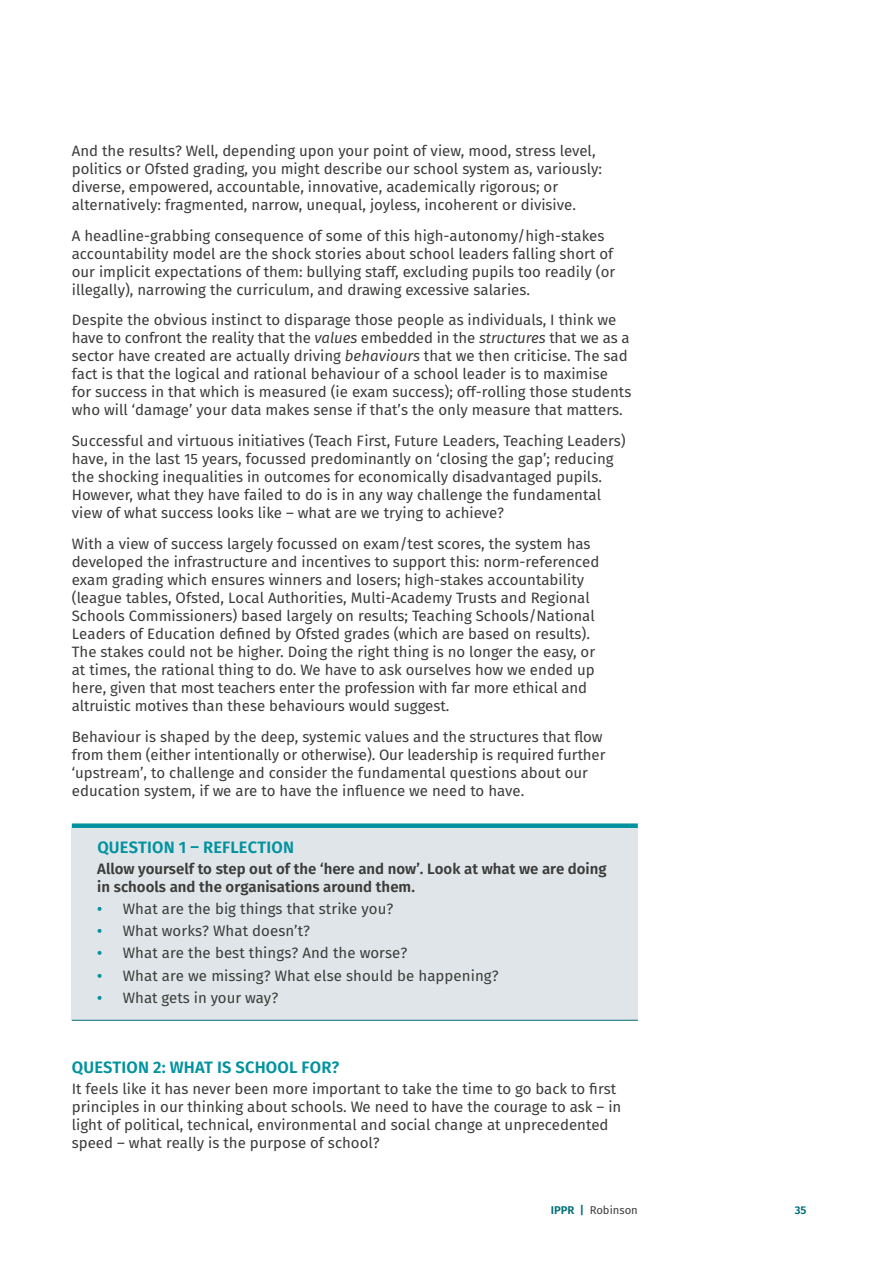
<style>
.page{position:relative;width:893px;height:1263px;background:#fff}
.page>*{position:absolute;margin:0;border:0;box-sizing:border-box;transform-origin:0 0}
.t1{font:600 16.5px "Fira Sans";letter-spacing:.01em;color:#00929e}
.t2{font:15px/18px "Fira Sans";color:#3c3c3b}
.t3{font:600 15px/18px "Fira Sans";color:#3c3c3b}
.t4{font:11.25px "Fira Sans";color:#3c3c3b}
.t5{font:600 11.25px "Fira Sans";color:#006d77}
.s1{font-style:italic}
.s2{font-weight:600;color:#00929e}
.s3{font-weight:600;color:#006d77}
</style>
<div class="page">
<div style="left:72px;top:828px;width:566px;height:29px;background:#dfe5e8"></div>
<div style="left:72px;top:823px;width:566px;height:5px;background:#00929e"></div>
<div style="left:72px;top:849px;width:566px;height:59px;background:#dfe5e8"></div>
<div style="left:72px;top:890px;width:566px;height:40px;background:#dfe5e8"></div>
<div style="left:72px;top:912px;width:566px;height:41px;background:#dfe5e8"></div>
<div style="left:72px;top:934px;width:566px;height:41px;background:#dfe5e8"></div>
<div style="left:72px;top:956px;width:566px;height:41px;background:#dfe5e8"></div>
<div style="left:72px;top:979px;width:566px;height:40px;background:#dfe5e8"></div>
<hr style="left:72px;top:1020px;width:566px;height:1px;background:#006d77">
<p class="t2" style="left:72px;top:142px;width:532px">And the results? Well, depending upon your point of view, mood, stress level, politics or Ofsted grading, you might describe our school system as, variously: diverse, empowered, accountable, innovative, academically rigorous; or alternatively: fragmented, narrow, unequal, joyless, incoherent or divisive.</p>
<p class="t2" style="left:72px;top:226px;width:545px">A headline-grabbing consequence of some of this high-autonomy/high-stakes accountability model are the shock stories about school leaders falling short of our implicit expectations of them: bullying staff, excluding pupils too readily (or illegally), narrowing the curriculum, and drawing excessive salaries.</p>
<p class="t2" style="left:72px;top:311px;width:561px">Despite the obvious instinct to disparage those people as individuals, I think we have to confront the reality that the <span class="s1">values</span> embedded in the <span class="s1">structures</span> that we as a sector have created are actually driving <span class="s1">behaviours</span> that we then criticise. The sad fact is that the logical and rational behaviour of a school leader is to maximise<br>for success in that which is measured (ie exam success); off-rolling those students who will ‘damage’ your data makes sense if that’s the only measure that matters.</p>
<p class="t2" style="left:72px;top:432px;width:555px">Successful and virtuous initiatives (Teach First, Future Leaders, Teaching Leaders) have, in the last 15 years, focussed predominantly on ‘closing the gap’; reducing the shocking inequalities in outcomes for economically disadvantaged pupils.<br>However, what they have failed to do is in any way challenge the fundamental view of what success looks like – what are we trying to achieve?</p>
<p class="t2" style="left:72px;top:535px;width:529px">With a view of success largely focussed on exam/test scores, the system has developed the infrastructure and incentives to support this: norm-referenced exam grading which ensures winners and losers; high-stakes accountability (league tables, Ofsted, Local Authorities, Multi-Academy Trusts and Regional Schools Commissioners) based largely on results; Teaching Schools/National Leaders of Education defined by Ofsted grades (which are based on results).<br>The stakes could not be higher. Doing the right thing is no longer the easy, or at times, the rational thing to do. We have to ask ourselves how we ended up here, given that most teachers enter the profession with far more ethical and altruistic motives than these behaviours would suggest.</p>
<p class="t2" style="left:72px;top:727px;width:535px">Behaviour is shaped by the deep, systemic values and the structures that flow from them (either intentionally or otherwise). Our leadership is required further ‘upstream’, to challenge and consider the fundamental questions about our education system, if we are to have the influence we need to have.</p>
<p class="t1" style="left:97px;top:836px;width:198px">QUESTION 1 – REFLECTION</p>
<p class="t3" style="left:97px;top:859px;width:511px">Allow yourself to step out of the ‘here and now’. Look at what we are doing in schools and the organisations around them.</p>
<p class="t2" style="left:97px;top:899px;width:298px"><span class="s2">•</span> What are the big things that strike you?</p>
<p class="t2" style="left:97px;top:922px;width:214px"><span class="s2">•</span> What works? What doesn’t?</p>
<p class="t2" style="left:97px;top:944px;width:311px"><span class="s2">•</span> What are the best things? And the worse?</p>
<p class="t2" style="left:97px;top:966px;width:403px"><span class="s2">•</span> What are we missing? What else should be happening?</p>
<p class="t2" style="left:97px;top:988px;width:182px"><span class="s2">•</span> What gets in your way?</p>
<p class="t1" style="left:72px;top:1056px;width:269px">QUESTION 2: WHAT IS SCHOOL FOR?</p>
<p class="t2" style="left:72px;top:1079px;width:551px">It feels like it has never been more important to take the time to go back to first principles in our thinking about schools. We need to have the courage to ask – in light of political, technical, environmental and social change at unprecedented speed – what really is the purpose of school?</p>
<p class="t4" style="left:551px;top:1202px;width:89px"><span class="s3">IPPR |</span> Robinson</p>
<p class="t5" style="left:795px;top:1202px;width:13px">35</p>
</div>
